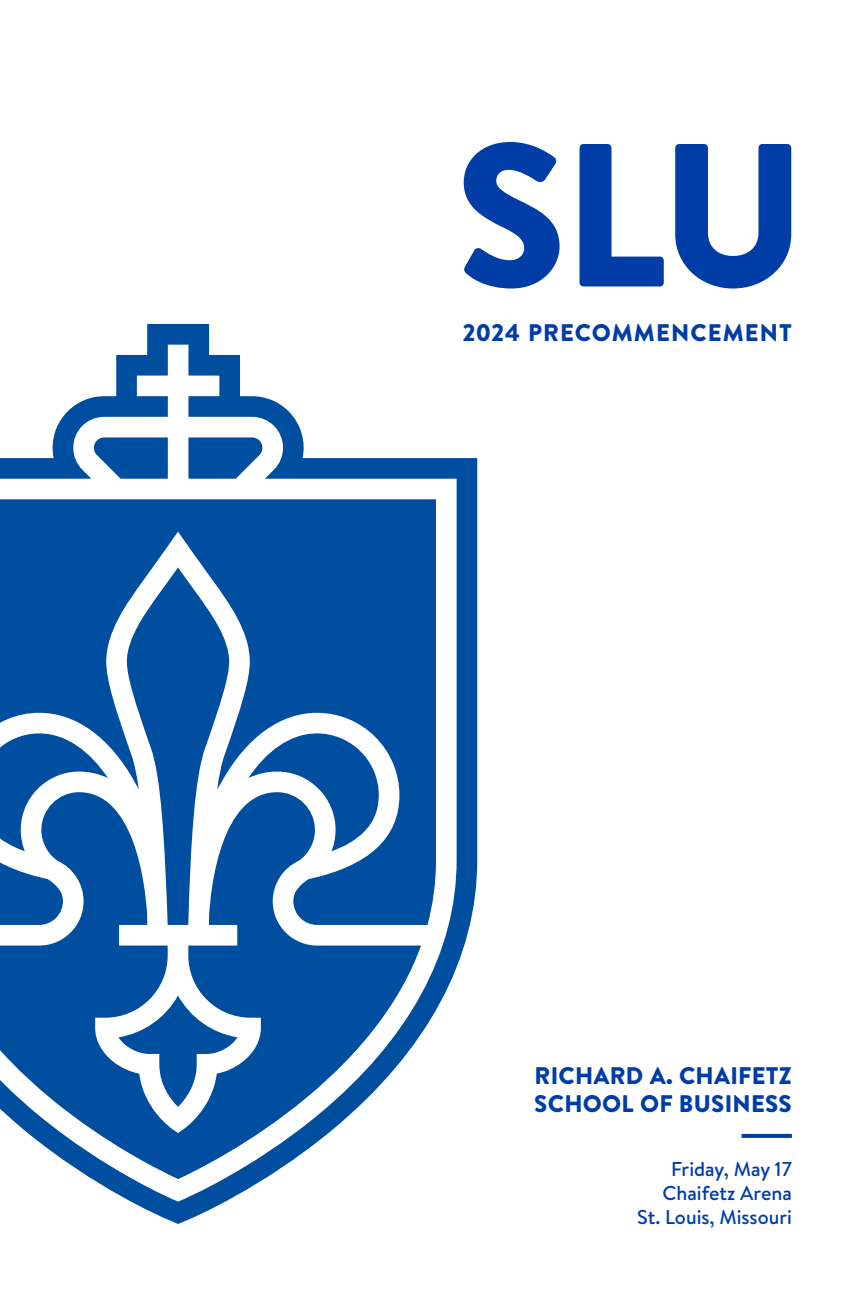
<style>
.page{position:relative;width:864px;height:1296px;background:#fff}
.page>*{position:absolute;margin:0;border:0;box-sizing:border-box;transform-origin:0 0}
.t1{font:900 203.6px "Brandon Text";color:#003da6}
.t2{font:900 24px "Brandon Text";letter-spacing:.01em;color:#003da6}
.t3{font:900 24px "Brandon Text";letter-spacing:.045em;color:#003da6}
.t4{font:500 20px "Brandon Text";color:#003da6}
</style>
<div class="page">
<svg style="left:0;top:324px;width:477px;height:900px;fill:#004ea0"></svg>
<svg style="left:742px;top:1134px;width:50px;height:4px"></svg>
<p class="t1" style="left:455px;top:72px;width:352px">SLU</p>
<p class="t3" style="left:462px;top:316px;width:331px">2024 PRECOMMENCEMENT</p>
<p class="t2" style="left:535px;top:1058px;width:259px">RICHARD A. CHAIFETZ</p>
<p class="t2" style="left:534px;top:1086px;width:259px">SCHOOL OF BUSINESS</p>
<p class="t4" style="left:671px;top:1155px;width:122px">Friday, May 17</p>
<p class="t4" style="left:662px;top:1179px;width:131px">Chaifetz Arena</p>
<p class="t4" style="left:637px;top:1203px;width:156px">St. Louis, Missouri</p>
</div>
